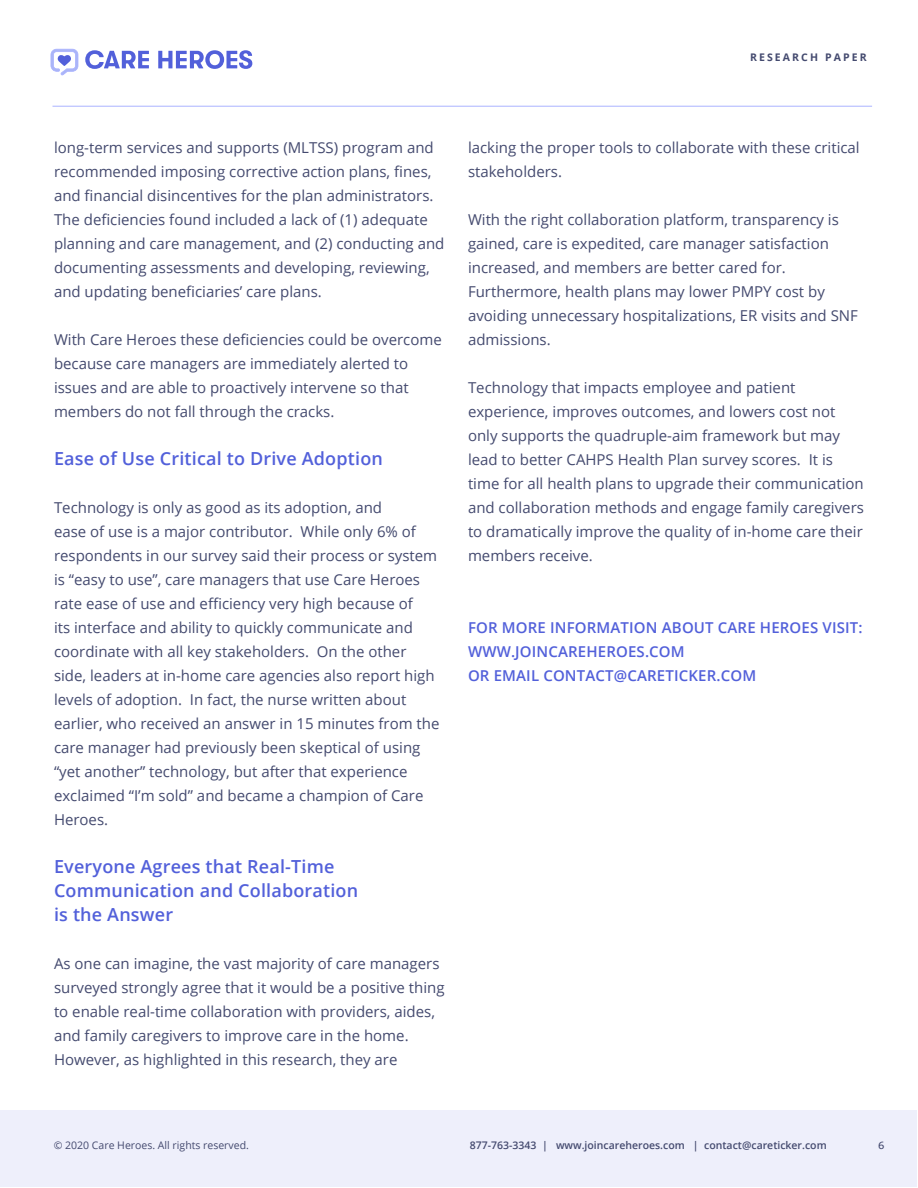
<style>
.page{position:relative;width:918px;height:1188px;background:#fff}
.page>*{position:absolute;margin:0;border:0;box-sizing:border-box;transform-origin:0 0}
.t1{font:600 18px/24px "Open Sans";letter-spacing:.01em;color:#5260da}
.t2{font:17.7px "Open Sans";color:#444a6f}
.t3{font:17.7px "Bitter";color:#444a6f}
.t4{font:15px/24px "Open Sans";color:#444a6f}
.t5{font:600 15px/24px "Open Sans";letter-spacing:.01em;color:#5260da}
.t6{font:600 10.5px "Open Sans";color:#444a6f}
.t7{font:10.5px "Open Sans";color:#444a6f}
.t8{font:700 10.5px "Open Sans";letter-spacing:.2em;color:#444a6f}
.t9{font:10.5px "Bitter";color:#444a6f}
.t10{font:7.35px "Open Sans";color:#444a6f}
.t11{font:5.85px "Open Sans";color:#444a6f}
.s1{font-weight:600}
</style>
<div class="page">
<div style="left:1px;top:1111px;width:916px;height:76px;background:#eeeffb"></div>
<svg style="left:85px;top:50px;width:64px;height:19px"></svg>
<svg style="left:158px;top:50px;width:94px;height:19px"></svg>
<svg style="left:51px;top:49px;width:27px;height:26px"></svg>
<hr style="left:52px;top:106px;width:820px;height:1px;background:#aab3ff">
<p class="t8" style="left:750px;top:50px;width:118px">RESEARCH PAPER</p>
<p class="t4" style="left:54px;top:135px;width:392px">long-term services and supports (MLTSS) program and recommended imposing corrective action plans, fines, and financial disincentives for the plan administrators.<br>The deficiencies found included a lack of (1) adequate planning and care management, and (2) conducting and documenting assessments and developing, reviewing, and updating beneficiaries’ care plans.</p>
<p class="t4" style="left:54px;top:327px;width:389px">With Care Heroes these deficiencies could be overcome because care managers are immediately alerted to issues and are able to proactively intervene so that members do not fall through the cracks.</p>
<p class="t1" style="left:54px;top:446px;width:330px">Ease of Use Critical to Drive Adoption</p>
<p class="t4" style="left:54px;top:495px;width:387px">Technology is only as good as its adoption, and<br>ease of use is a major contributor. While only 6% of respondents in our survey said their process or system is “easy to use”, care managers that use Care Heroes rate ease of use and efficiency very high because of<br>its interface and ability to quickly communicate and coordinate with all key stakeholders. On the other side, leaders at in-home care agencies also report high levels of adoption. In fact, the nurse written about earlier, who received an answer in 15 minutes from the care manager had previously been skeptical of using “yet another” technology, but after that experience exclaimed “I’m sold” and became a champion of Care Heroes.</p>
<p class="t1" style="left:54px;top:854px;width:306px">Everyone Agrees that Real-Time<br>Communication and Collaboration</p>
<p class="t1" style="left:54px;top:902px;width:121px">is the Answer</p>
<p class="t4" style="left:54px;top:951px;width:392px">As one can imagine, the vast majority of care managers surveyed strongly agree that it would be a positive thing to enable real-time collaboration with providers, aides, and family caregivers to improve care in the home.<br>However, as highlighted in this research, they are</p>
<p class="t4" style="left:468px;top:135px;width:393px">lacking the proper tools to collaborate with these critical stakeholders.</p>
<p class="t4" style="left:468px;top:207px;width:391px">With the right collaboration platform, transparency is gained, care is expedited, care manager satisfaction increased, and members are better cared for.<br>Furthermore, health plans may lower PMPY cost by avoiding unnecessary hospitalizations, ER visits and SNF admissions.</p>
<p class="t4" style="left:468px;top:375px;width:397px">Technology that impacts employee and patient experience, improves outcomes, and lowers cost not only supports the quadruple-aim framework but may lead to better CAHPS Health Plan survey scores. It is time for all health plans to upgrade their communication and collaboration methods and engage family caregivers to dramatically improve the quality of in-home care their members receive.</p>
<p class="t11" style="left:53px;top:166px;width:23px">5260DA</p>
<p class="t11" style="left:108px;top:166px;width:22px">AAB3FF</p>
<p class="t11" style="left:259px;top:166px;width:24px">4AD2AD</p>
<p class="t11" style="left:320px;top:166px;width:23px">FE7D7A</p>
<p class="t11" style="left:376px;top:166px;width:22px">F8BC32</p>
<p class="t11" style="left:189px;top:166px;width:22px">444A6F</p>
<p class="t3" style="left:53px;top:261px;width:120px">Bitter Regular</p>
<p class="t10" style="left:53px;top:288px;width:44px">Display Font</p>
<p class="t2" style="left:224px;top:259px;width:241px">Open Sans Regular <span class="s1">Semibold</span></p>
<p class="t10" style="left:224px;top:288px;width:40px">Copy Fonts</p>
<p class="t5" style="left:468px;top:615px;width:396px">FOR MORE INFORMATION ABOUT CARE HEROES VISIT:<br>WWW.JOINCAREHEROES.COM</p>
<p class="t5" style="left:468px;top:663px;width:290px">OR EMAIL CONTACT@CARETICKER.COM</p>
<p class="t7" style="left:54px;top:1138px;width:197px">© 2020 Care Heroes. All rights reserved.</p>
<p class="t6" style="left:470px;top:1138px;width:358px">877-763-3343 | www.joincareheroes.com | contact@careticker.com</p>
<p class="t9" style="left:878px;top:1139px;width:8px">6</p>
</div>
